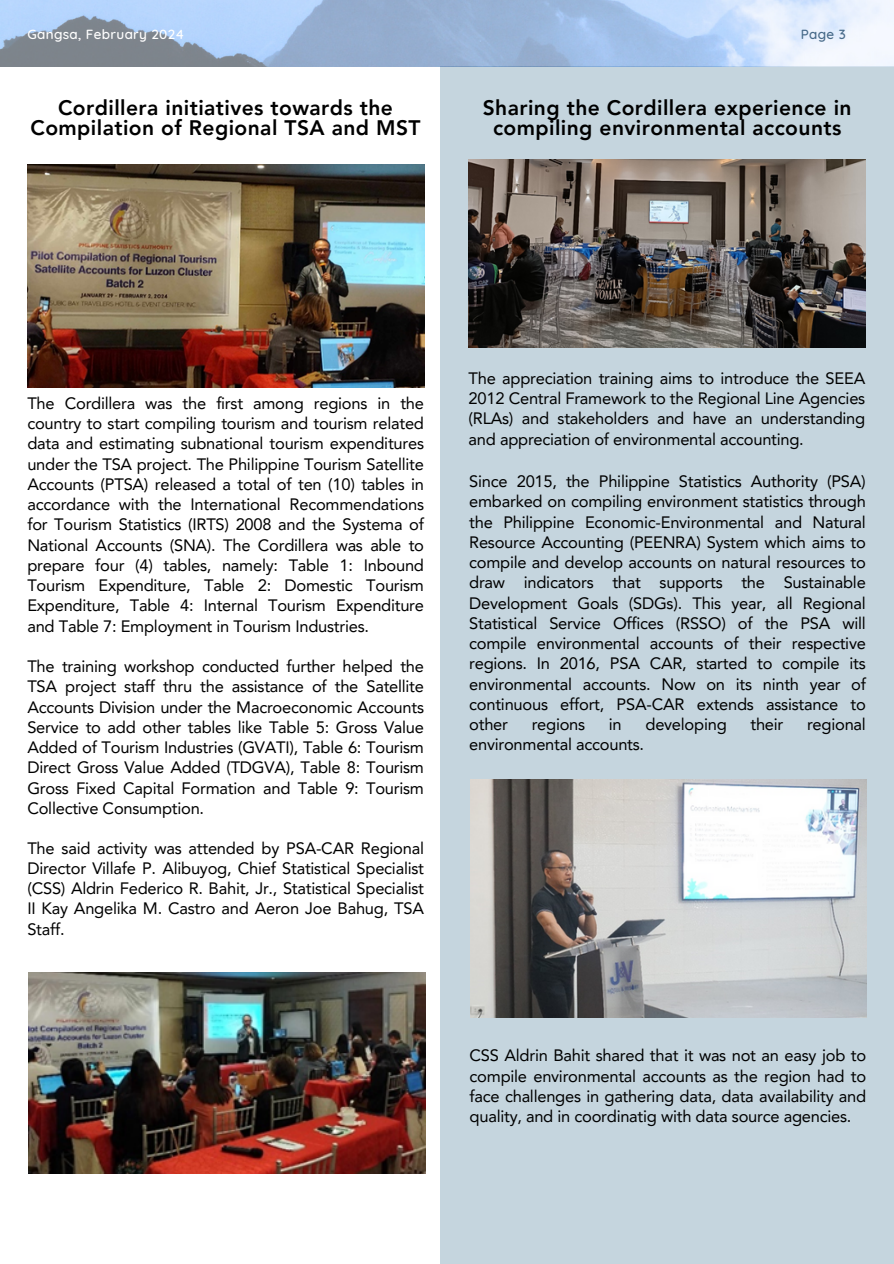
<style>
.page{position:relative;width:894px;height:1264px;background:#fff}
.page>*{position:absolute;margin:0;border:0;box-sizing:border-box;transform-origin:0 0}
.t1{font:800 21px/20.2px "Avenir LT Pro";letter-spacing:.02em;color:#000;text-align:center}
.t2{font:16.5px/20.2px "Avenir LT Pro";letter-spacing:-.015em;color:#000;text-align:justify}
.t3{font:500 13.5px "Quicksand";letter-spacing:.025em;color:#fff}
.t4{font:500 13.5px "Quicksand";color:#476a89}
</style>
<div class="page">
<div style="left:440px;top:66px;width:453px;height:1197px;background:#c5d5de"></div>
<img style="left:27px;top:164px;width:398px;height:223px">
<img style="left:29px;top:972px;width:396px;height:201px">
<img style="left:468px;top:160px;width:396px;height:187px">
<img style="left:470px;top:779px;width:396px;height:238px">
<img style="left:0;top:0;width:893px;height:67px">
<p class="t3" style="left:27px;top:25px;width:158px">Gangsa, February 2024</p>
<p class="t4" style="left:800px;top:25px;width:47px">Page 3</p>
<p class="t1" style="left:31px;top:99px;width:391px">Cordillera initiatives towards the<br>Compilation of Regional TSA and MST</p>
<p class="t1" style="left:482px;top:99px;width:370px">Sharing the Cordillera experience in compiling environmental accounts</p>
<p class="t2" style="left:27px;top:394px;width:398px">The Cordillera was the first among regions in the country to start compiling tourism and tourism related data and estimating subnational tourism expenditures under the TSA project. The Philippine Tourism Satellite Accounts (PTSA) released a total of ten (10) tables in accordance with the International Recommendations for Tourism Statistics (IRTS) 2008 and the Systema of National Accounts (SNA). The Cordillera was able to prepare four (4) tables, namely: Table 1: Inbound Tourism Expenditure, Table 2: Domestic Tourism Expenditure, Table 4: Internal Tourism Expenditure and Table 7: Employment in Tourism Industries.</p>
<p class="t2" style="left:27px;top:658px;width:398px">The training workshop conducted further helped the TSA project staff thru the assistance of the Satellite Accounts Division under the Macroeconomic Accounts Service to add other tables like Table 5: Gross Value Added of Tourism Industries (GVATI), Table 6: Tourism Direct Gross Value Added (TDGVA), Table 8: Tourism Gross Fixed Capital Formation and Table 9: Tourism Collective Consumption.</p>
<p class="t2" style="left:27px;top:839px;width:398px">The said activity was attended by PSA-CAR Regional Director Villafe P. Alibuyog, Chief Statistical Specialist (CSS) Aldrin Federico R. Bahit, Jr., Statistical Specialist II Kay Angelika M. Castro and Aeron Joe Bahug, TSA Staff.</p>
<p class="t2" style="left:468px;top:369px;width:398px">The appreciation training aims to introduce the SEEA 2012 Central Framework to the Regional Line Agencies (RLAs) and stakeholders and have an understanding and appreciation of environmental accounting.</p>
<p class="t2" style="left:469px;top:473px;width:398px">Since 2015, the Philippine Statistics Authority (PSA) embarked on compiling environment statistics through the Philippine Economic-Environmental and Natural Resource Accounting (PEENRA) System which aims to compile and develop accounts on natural resources to draw indicators that supports the Sustainable Development Goals (SDGs). This year, all Regional Statistical Service Offices (RSSO) of the PSA will compile environmental accounts of their respective regions. In 2016, PSA CAR, started to compile its environmental accounts. Now on its ninth year of continuous effort, PSA-CAR extends assistance to other</p>
<p class="t2" style="left:531px;top:716px;width:55px">regions</p>
<p class="t2" style="left:608px;top:716px;width:14px">in</p>
<p class="t2" style="left:645px;top:716px;width:83px">developing</p>
<p class="t2" style="left:750px;top:716px;width:34px">their</p>
<p class="t2" style="left:806px;top:716px;width:60px">regional</p>
<p class="t2" style="left:469px;top:736px;width:176px">environmental accounts.</p>
<p class="t2" style="left:469px;top:1047px;width:398px">CSS Aldrin Bahit shared that it was not an easy job to compile environmental accounts as the region had to face challenges in gathering data, data availability and quality, and in coordinatig with data source agencies.</p>
</div>
